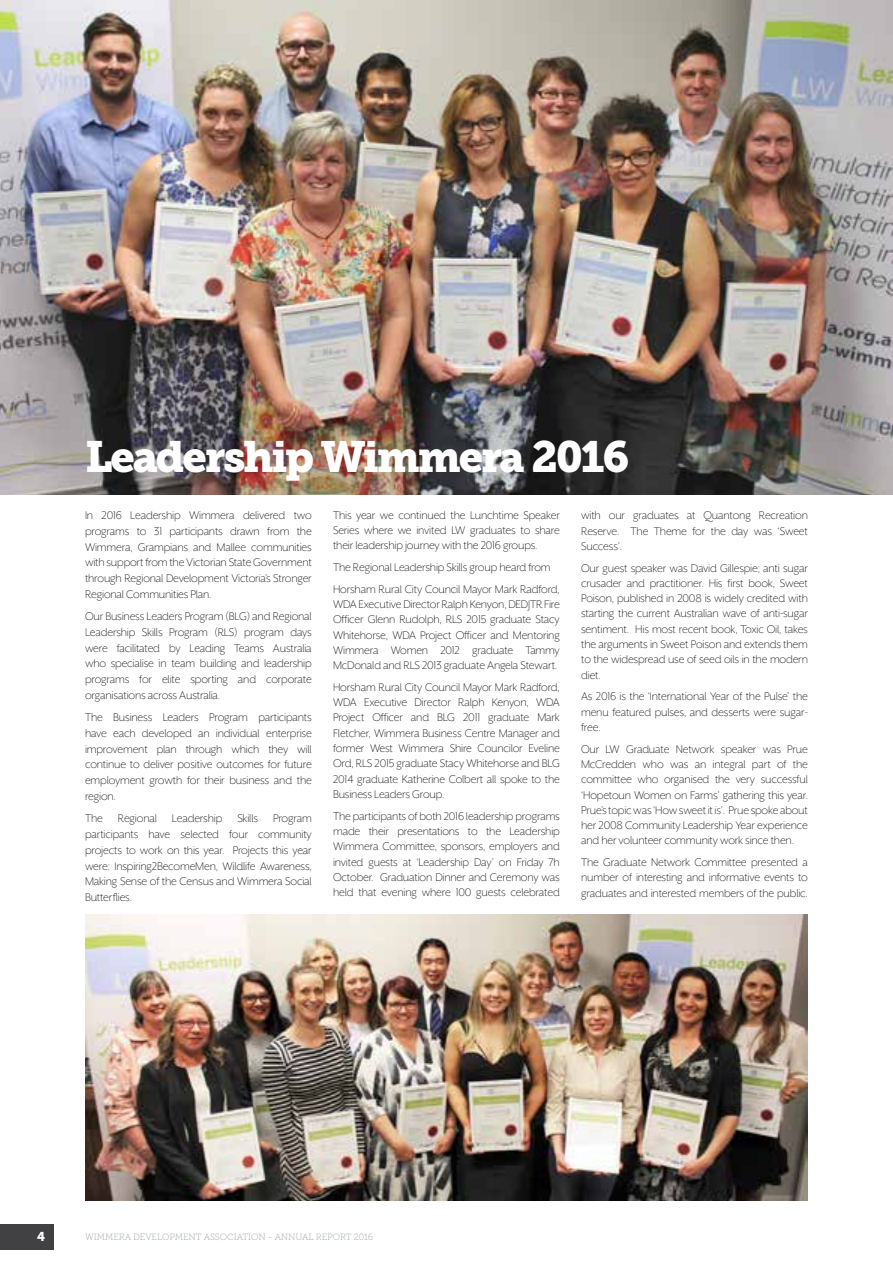
<style>
.page{position:relative;width:893px;height:1263px;background:#fff}
.page>*{position:absolute;margin:0;border:0;box-sizing:border-box;transform-origin:0 0}
.t1{font:43.5px "Museo Slab 900";letter-spacing:-.05em;color:#fff}
.t2{font:300 12.75px/15.3px "Mr Eaves XL San OT";letter-spacing:-.015em;color:#000;text-align:justify}
.t3{font:12.75px "Museo Slab 900";color:#fff}
.t4{font:9px "Museo Slab 100";letter-spacing:-.01em;color:#9da0a2}
</style>
<div class="page">
<div style="left:0;top:1224px;width:54px;height:25px;background:#414042"></div>
<img style="left:0;top:0;width:893px;height:495px">
<img style="left:85px;top:915px;width:723px;height:285px">
<h1 class="t1" style="left:85px;top:431px;width:546px">Leadership Wimmera 2016</h1>
<p class="t2" style="left:85px;top:507px;width:228px;line-height:15.8px">In 2016 Leadership Wimmera delivered two programs to 31 participants drawn from the Wimmera, Grampians and Mallee communities with support from the Victorian State Government through Regional Development Victoria’s Stronger Regional Communities Plan.</p>
<p class="t2" style="left:85px;top:608px;width:228px;line-height:15.8px">Our Business Leaders Program (BLG) and Regional Leadership Skills Program (RLS) program days were facilitated by Leading Teams Australia who specialise in team building and leadership programs for elite sporting and corporate organisations across Australia.</p>
<p class="t2" style="left:85px;top:709px;width:228px;line-height:15.8px">The Business Leaders Program participants have each developed an individual enterprise improvement plan through which they will continue to deliver positive outcomes for future employment growth for their business and the region.</p>
<p class="t2" style="left:85px;top:810px;width:228px;line-height:15.8px">The Regional Leadership Skills Program participants have selected four community projects to work on this year. Projects this year were: Inspiring2BecomeMen, Wildlife Awareness, Making Sense of the Census and Wimmera Social Butterflies.</p>
<p class="t2" style="left:333px;top:507px;width:228px">This year we continued the Lunchtime Speaker Series where we invited LW graduates to share their leadership journey with the 2016 groups.</p>
<p class="t2" style="left:333px;top:556px;width:228px;line-height:21.6px">The Regional Leadership Skills group heard from<br>Horsham Rural City Council Mayor Mark Radford,</p>
<p class="t2" style="left:333px;top:596px;width:228px">WDA Executive Director Ralph Kenyon, DEDJTR Fire Officer Glenn Rudolph, RLS 2015 graduate Stacy Whitehorse, WDA Project Officer and Mentoring Wimmera Women 2012 graduate Tammy McDonald and RLS 2013 graduate Angela Stewart.</p>
<p class="t2" style="left:333px;top:679px;width:228px">Horsham Rural City Council Mayor Mark Radford, WDA Executive Director Ralph Kenyon, WDA Project Officer and BLG 2011 graduate Mark Fletcher, Wimmera Business Centre Manager and former West Wimmera Shire Councilor Eveline Ord, RLS 2015 graduate Stacy Whitehorse and BLG 2014 graduate Katherine Colbert all spoke to the Business Leaders Group.</p>
<p class="t2" style="left:333px;top:808px;width:228px">The participants of both 2016 leadership programs made their presentations to the Leadership Wimmera Committee, sponsors, employers and invited guests at ‘Leadership Day’ on Friday 7h October. Graduation Dinner and Ceremony was held that evening where 100 guests celebrated</p>
<p class="t2" style="left:581px;top:508px;width:228px">with our graduates at Quantong Recreation Reserve. The Theme for the day was ‘Sweet Success’.</p>
<p class="t2" style="left:581px;top:560px;width:228px">Our guest speaker was David Gillespie; anti sugar crusader and practitioner. His first book, Sweet Poison, published in 2008 is widely credited with starting the current Australian wave of anti-sugar sentiment. His most recent book, Toxic Oil, takes the arguments in Sweet Poison and extends them to the widespread use of seed oils in the modern diet.</p>
<p class="t2" style="left:581px;top:689px;width:228px">As 2016 is the ‘International Year of the Pulse’ the menu featured pulses, and desserts were sugar&shy;free.</p>
<p class="t2" style="left:581px;top:741px;width:228px">Our LW Graduate Network speaker was Prue McCredden who was an integral part of the committee who organised the very successful ‘Hopetoun Women on Farms’ gathering this year.<br>Prue’s topic was ‘How sweet it is’. Prue spoke about her 2008 Community Leadership Year experience and her volunteer community work since then.</p>
<p class="t2" style="left:581px;top:855px;width:228px">The Graduate Network Committee presented a number of interesting and informative events to graduates and interested members of the public.</p>
<p class="t3" style="left:37px;top:1229px;width:10px">4</p>
<p class="t4" style="left:85px;top:1232px;width:290px">WIMMERA DEVELOPMENT ASSOCIATION - ANNUAL REPORT 2016</p>
</div>
